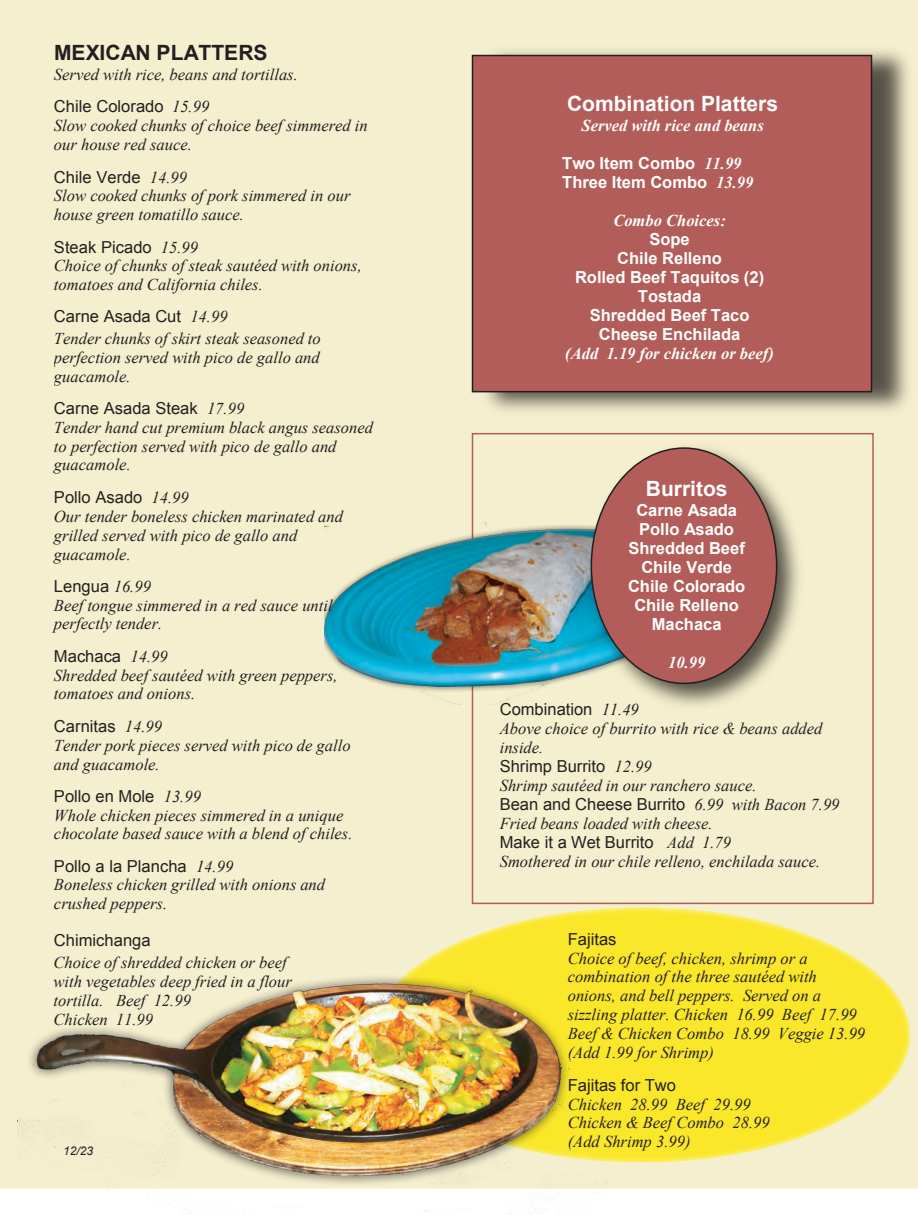
<style>
.page{position:relative;width:918px;height:1215px;background:#fff}
.page>*{position:absolute;margin:0;border:0;box-sizing:border-box;transform-origin:0 0}
.t1{font:700 21px "Arial";color:#fff}
.t2{font:700 21px "Arial";color:#231f20}
.t3{font:italic 16.5px/18.9px "Times New Roman";color:#231f20}
.t4{font:16.5px "Arial";color:#231f20}
.t5{font:700 16.5px/19px "Arial";color:#fff;text-align:center}
.t6{font:italic 700 16.5px "Times New Roman";color:#fff}
.t7{font:italic 12px "Arial";color:#231f20}
.s1{font-family:"Times New Roman";font-style:italic}
</style>
<div class="page">
<div style="left:0;top:0;width:918px;height:1188px;background:#f4efce"></div>
<div style="left:374px;top:907px;width:536px;height:255px;background:#fae729;border-radius:50%"></div>
<div style="left:472px;top:433px;width:402px;height:471px;border:2px solid #b25d59"></div>
<img style="left:325px;top:521px;width:253px;height:183px">
<img style="left:17px;top:925px;width:597px;height:289px">
<img style="left:578px;top:435px;width:233px;height:271px">
<div style="left:591px;top:448px;width:186px;height:235px;background:#b25d59;border-radius:50%"></div>
<img style="left:472px;top:50px;width:436px;height:361px">
<div style="left:472px;top:56px;width:400px;height:336px;background:#b25d59"></div>
<div style="left:472px;top:55px;width:400px;height:337px;border:2px solid #231f20"></div>
<p class="t2" style="left:54px;top:39px;width:215px">MEXICAN PLATTERS</p>
<p class="t3" style="left:54px;top:64px;width:245px">Served with rice, beans and tortillas.</p>
<p class="t4" style="left:54px;top:96px;width:157px">Chile Colorado <span class="s1">15.99</span></p>
<p class="t3" style="left:54px;top:116px;width:315px">Slow cooked chunks of choice beef simmered in our house red sauce.</p>
<p class="t4" style="left:54px;top:166px;width:135px">Chile Verde <span class="s1">14.99</span></p>
<p class="t3" style="left:54px;top:186px;width:298px">Slow cooked chunks of pork simmered in our house green tomatillo sauce.</p>
<p class="t4" style="left:54px;top:236px;width:146px">Steak Picado <span class="s1">15.99</span></p>
<p class="t3" style="left:54px;top:256px;width:309px">Choice of chunks of steak sautéed with onions, tomatoes and California chiles.</p>
<p class="t4" style="left:54px;top:306px;width:175px">Carne Asada Cut <span class="s1">14.99</span></p>
<p class="t3" style="left:54px;top:328px;width:268px;text-align:justify">Tender chunks of skirt steak seasoned to perfection served with pico de gallo and guacamole.</p>
<p class="t4" style="left:54px;top:398px;width:192px">Carne Asada Steak <span class="s1">17.99</span></p>
<p class="t3" style="left:54px;top:417px;width:321px">Tender hand cut premium black angus seasoned to perfection served with pico de gallo and guacamole.</p>
<p class="t4" style="left:54px;top:486px;width:136px">Pollo Asado <span class="s1">14.99</span></p>
<p class="t3" style="left:54px;top:506px;width:291px">Our tender boneless chicken marinated and grilled served with pico de gallo and guacamole.</p>
<p class="t4" style="left:54px;top:575px;width:99px">Lengua <span class="s1">16.99</span></p>
<p class="t3" style="left:54px;top:595px;width:280px">Beef tongue simmered in a red sauce until perfectly tender.</p>
<p class="t4" style="left:54px;top:645px;width:115px">Machaca <span class="s1">14.99</span></p>
<p class="t3" style="left:54px;top:665px;width:285px">Shredded beef sautéed with green peppers, tomatoes and onions.</p>
<p class="t4" style="left:54px;top:715px;width:110px">Carnitas <span class="s1">14.99</span></p>
<p class="t3" style="left:54px;top:735px;width:298px">Tender pork pieces served with pico de gallo and guacamole.</p>
<p class="t4" style="left:54px;top:785px;width:149px">Pollo en Mole <span class="s1">13.99</span></p>
<p class="t3" style="left:54px;top:805px;width:300px;line-height:18.5px">Whole chicken pieces simmered in a unique chocolate based sauce with a blend of chiles.</p>
<p class="t4" style="left:54px;top:855px;width:181px">Pollo a la Plancha <span class="s1">14.99</span></p>
<p class="t3" style="left:54px;top:875px;width:273px">Boneless chicken grilled with onions and crushed peppers.</p>
<p class="t4" style="left:54px;top:929px;width:98px">Chimichanga</p>
<p class="t3" style="left:53px;top:952px;width:240px">Choice of shredded chicken or beef with vegetables deep fried in a flour tortilla. Beef 12.99<br>Chicken 11.99</p>
<p class="t7" style="left:63px;top:1143px;width:32px">12/23</p>
<p class="t1" style="left:567px;top:89px;width:212px">Combination Platters</p>
<p class="t6" style="left:582px;top:114px;width:184px">Served with rice and beans</p>
<p class="t5" style="left:562px;top:154px;width:193px;text-align:left">Two Item Combo <span class="s1">11.99<br></span>Three Item Combo <span class="s1">13.99</span></p>
<p class="t6" style="left:613px;top:209px;width:114px">Combo Choices:</p>
<p class="t5" style="left:575px;top:231px;width:191px">Sope<br>Chile Relleno<br>Rolled Beef Taquitos (2)<br>Tostada<br>Shredded Beef Taco<br>Cheese Enchilada</p>
<p class="t6" style="left:565px;top:342px;width:210px">(Add 1.19 for chicken or beef)</p>
<p class="t1" style="left:646px;top:475px;width:83px">Burritos</p>
<p class="t5" style="left:628px;top:501px;width:119px">Carne Asada<br>Pollo Asado<br>Shredded Beef<br>Chile Verde<br>Chile Colorado<br>Chile Relleno<br>Machaca</p>
<p class="t6" style="left:668px;top:651px;width:39px">10.99</p>
<p class="t4" style="left:500px;top:698px;width:141px">Combination <span class="s1">11.49</span></p>
<p class="t3" style="left:500px;top:719px;width:324px">Above choice of burrito with rice &amp; beans added inside.</p>
<p class="t4" style="left:500px;top:755px;width:153px">Shrimp Burrito <span class="s1">12.99</span></p>
<p class="t3" style="left:500px;top:775px;width:258px">Shrimp sautéed in our ranchero sauce.</p>
<p class="t4" style="left:500px;top:793px;width:341px">Bean and Cheese Burrito <span class="s1">6.99 with Bacon 7.99</span></p>
<p class="t3" style="left:500px;top:813px;width:215px">Fried beans loaded with cheese.</p>
<p class="t4" style="left:500px;top:831px;width:233px">Make it a Wet Burrito <span class="s1">Add 1.79</span></p>
<p class="t3" style="left:500px;top:851px;width:322px">Smothered in our chile relleno, enchilada sauce.</p>
<p class="t4" style="left:568px;top:928px;width:50px">Fajitas</p>
<p class="t3" style="left:568px;top:948px;width:299px">Choice of beef, chicken, shrimp or a combination of the three sautéed with onions, and bell peppers. Served on a sizzling platter. Chicken 16.99 Beef 17.99<br>Beef &amp; Chicken Combo 18.99 Veggie 13.99 (Add 1.99 for Shrimp)</p>
<p class="t4" style="left:568px;top:1074px;width:110px">Fajitas for Two</p>
<p class="t3" style="left:568px;top:1094px;width:204px">Chicken 28.99 Beef 29.99<br>Chicken &amp; Beef Combo 28.99 (Add Shrimp 3.99)</p>
</div>
